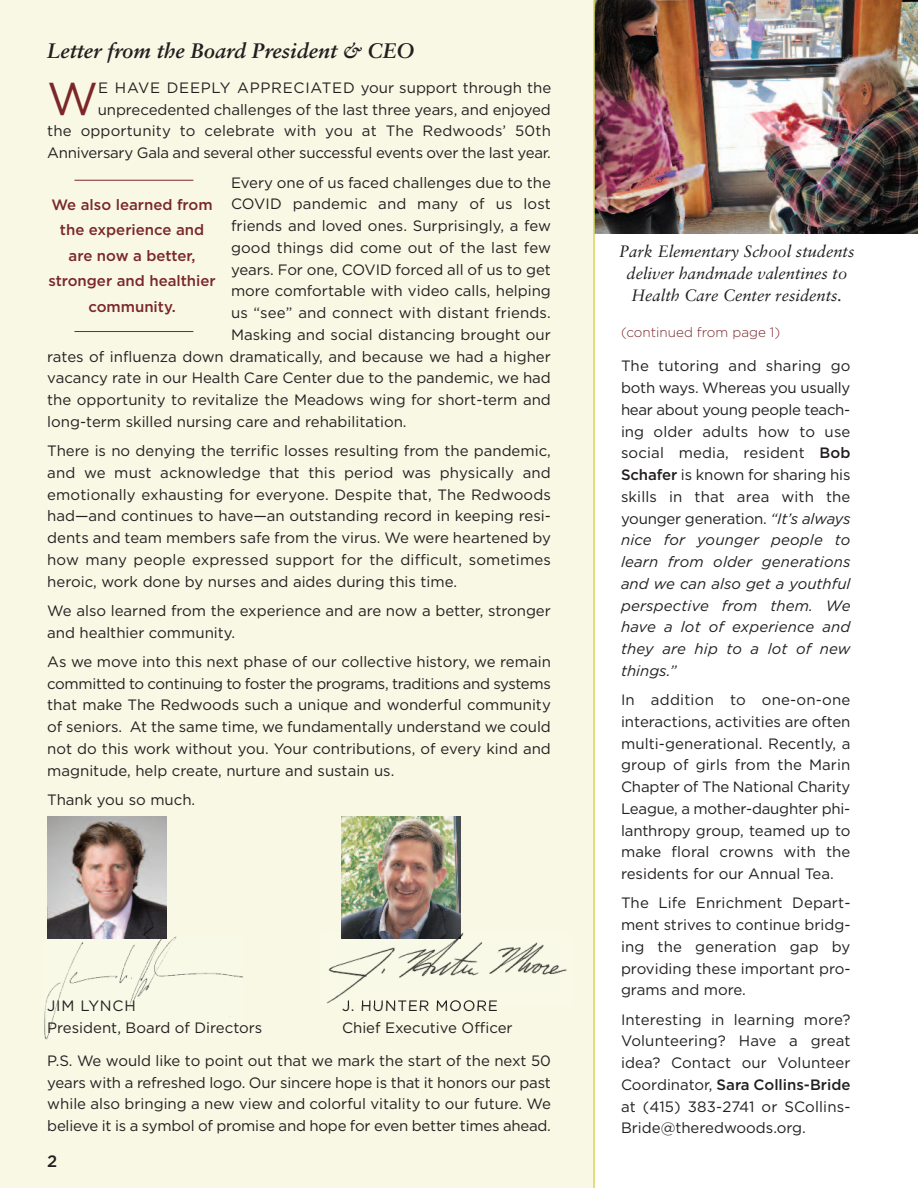
<style>
.page{position:relative;width:918px;height:1188px;background:#fff}
.page>*{position:absolute;margin:0;border:0;box-sizing:border-box;transform-origin:0 0}
.t1{font:46.05px "Gotham";color:#7b2729}
.t2{font:21px "Sabon Bold Italic Os F";color:#231f20}
.t3{font:italic 16.5px/21.8px "Sabon";color:#231f20;text-align:center}
.t4{font:500 16.5px "Gotham";color:#231f20}
.t5{font:15px/21.8px "Gotham";color:#231f20;text-align:justify}
.t6{font:500 15px/25.5px "Gotham";color:#7b2729;text-align:center}
.t7{font:300 13.5px "Gotham";color:#7b2729}
.s1{font-weight:500}
.s2{font-style:italic}
</style>
<div class="page">
<div style="left:0;top:0;width:594px;height:1188px;background:#f8f8e5"></div>
<img style="left:595px;top:0;width:323px;height:234px">
<img style="left:47px;top:817px;width:119px;height:119px">
<img style="left:342px;top:817px;width:118px;height:115px">
<img style="left:327px;top:932px;width:240px;height:72px">
<img style="left:347px;top:1000px;width:150px;height:6px">
<img style="left:342px;top:932px;width:118px;height:6px">
<img style="left:44px;top:936px;width:200px;height:104px">
<img style="left:47px;top:936px;width:119px;height:2px">
<hr style="left:593px;top:0;width:2px;height:1188px;background:#d7d75b">
<hr style="left:74px;top:180px;width:119px;height:1px;background:#7b2729">
<hr style="left:74px;top:331px;width:119px;height:1px;background:#7b2729">
<h2 class="t2" style="left:47px;top:42px;width:369px">Letter from the Board President &amp; CEO</h2>
<h1 class="t1" style="left:47px;top:72px;width:52px">W</h1>
<p class="t5" style="left:47px;top:77px;width:506px;text-align:right">E HAVE DEEPLY APPRECIATED your support through the unprecedented challenges of the last three years, and enjoyed<br>the opportunity to celebrate with you at The Redwoods’ 50th Anniversary Gala and several other successful events over the last year.</p>
<p class="t5" style="left:231px;top:171px;width:321px">Every one of us faced challenges due to the</p>
<p class="t5" style="left:231px;top:193px;width:321px">COVID pandemic and many of us lost</p>
<p class="t5" style="left:231px;top:215px;width:321px">friends and loved ones. Surprisingly, a few</p>
<p class="t5" style="left:231px;top:237px;width:321px">good things did come out of the last few</p>
<p class="t5" style="left:231px;top:258px;width:321px">years. For one, COVID forced all of us to get</p>
<p class="t5" style="left:231px;top:280px;width:321px">more comfortable with video calls, helping</p>
<p class="t5" style="left:231px;top:302px;width:321px">us “see” and connect with distant friends.</p>
<p class="t5" style="left:231px;top:324px;width:321px">Masking and social distancing brought our</p>
<p class="t5" style="left:47px;top:345px;width:505px">rates of influenza down dramatically, and because we had a higher</p>
<p class="t5" style="left:47px;top:367px;width:505px">vacancy rate in our Health Care Center due to the pandemic, we had</p>
<p class="t5" style="left:47px;top:389px;width:505px">the opportunity to revitalize the Meadows wing for short-term and</p>
<p class="t5" style="left:47px;top:411px;width:361px">long-term skilled nursing care and rehabilitation.</p>
<p class="t5" style="left:47px;top:440px;width:505px">There is no denying the terrific losses resulting from the pandemic, and we must acknowledge that this period was physically and emotionally exhausting for everyone. Despite that, The Redwoods had—and continues to have—an outstanding record in keeping resi&shy;dents and team members safe from the virus. We were heartened by how many people expressed support for the difficult, sometimes heroic, work done by nurses and aides during this time.</p>
<p class="t5" style="left:47px;top:600px;width:505px">We also learned from the experience and are now a better, stronger and healthier community.</p>
<p class="t5" style="left:47px;top:651px;width:505px">As we move into this next phase of our collective history, we remain committed to continuing to foster the programs, traditions and systems that make The Redwoods such a unique and wonderful community of seniors. At the same time, we fundamentally understand we could not do this work without you. Your contributions, of every kind and magnitude, help create, nurture and sustain us.</p>
<p class="t5" style="left:47px;top:789px;width:150px">Thank you so much.</p>
<p class="t6" style="left:48px;top:193px;width:169px">We also learned from the experience and are now a better, stronger and healthier community.</p>
<p class="t5" style="left:47px;top:995px;width:217px">JIM LYNCH<br>President, Board of Directors</p>
<p class="t5" style="left:342px;top:995px;width:172px">J. HUNTER MOORE<br>Chief Executive Officer</p>
<p class="t5" style="left:47px;top:1050px;width:505px">P.S. We would like to point out that we mark the start of the next 50 years with a refreshed logo. Our sincere hope is that it honors our past while also bringing a new view and colorful vitality to our future. We believe it is a symbol of promise and hope for even better times ahead.</p>
<p class="t4" style="left:47px;top:1156px;width:12px">2</p>
<p class="t3" style="left:619px;top:242px;width:237px">Park Elementary School students deliver handmade valentines to<br>Health Care Center residents.</p>
<p class="t7" style="left:621px;top:328px;width:161px">(continued from page 1)</p>
<p class="t5" style="left:621px;top:355px;width:231px">The tutoring and sharing go both ways. Whereas you usually hear about young people teach&shy;ing older adults how to use social media, resident <span class="s1">Bob Schafer</span> is known for sharing his skills in that area with the younger generation. <span class="s2">“It’s always nice for younger people to learn from older generations and we can also get a youthful perspective from them. We have a lot of experience and they are hip to a lot of new things.”</span></p>
<p class="t5" style="left:621px;top:689px;width:231px">In addition to one-on-one interactions, activities are often multi-generational. Recently, a group of girls from the Marin Chapter of The National Charity League, a mother-daughter phi&shy;lanthropy group, teamed up to make floral crowns with the residents for our Annual Tea.</p>
<p class="t5" style="left:621px;top:892px;width:231px">The Life Enrichment Depart&shy;ment strives to continue bridg&shy;ing the generation gap by providing these important pro&shy;grams and more.</p>
<p class="t5" style="left:621px;top:1009px;width:231px">Interesting in learning more?<br>Volunteering? Have a great idea? Contact our Volunteer Coordinator, <span class="s1">Sara Collins-Bride </span>at (415) 383-2741 or SCollins-Bride@theredwoods.org.</p>
</div>
